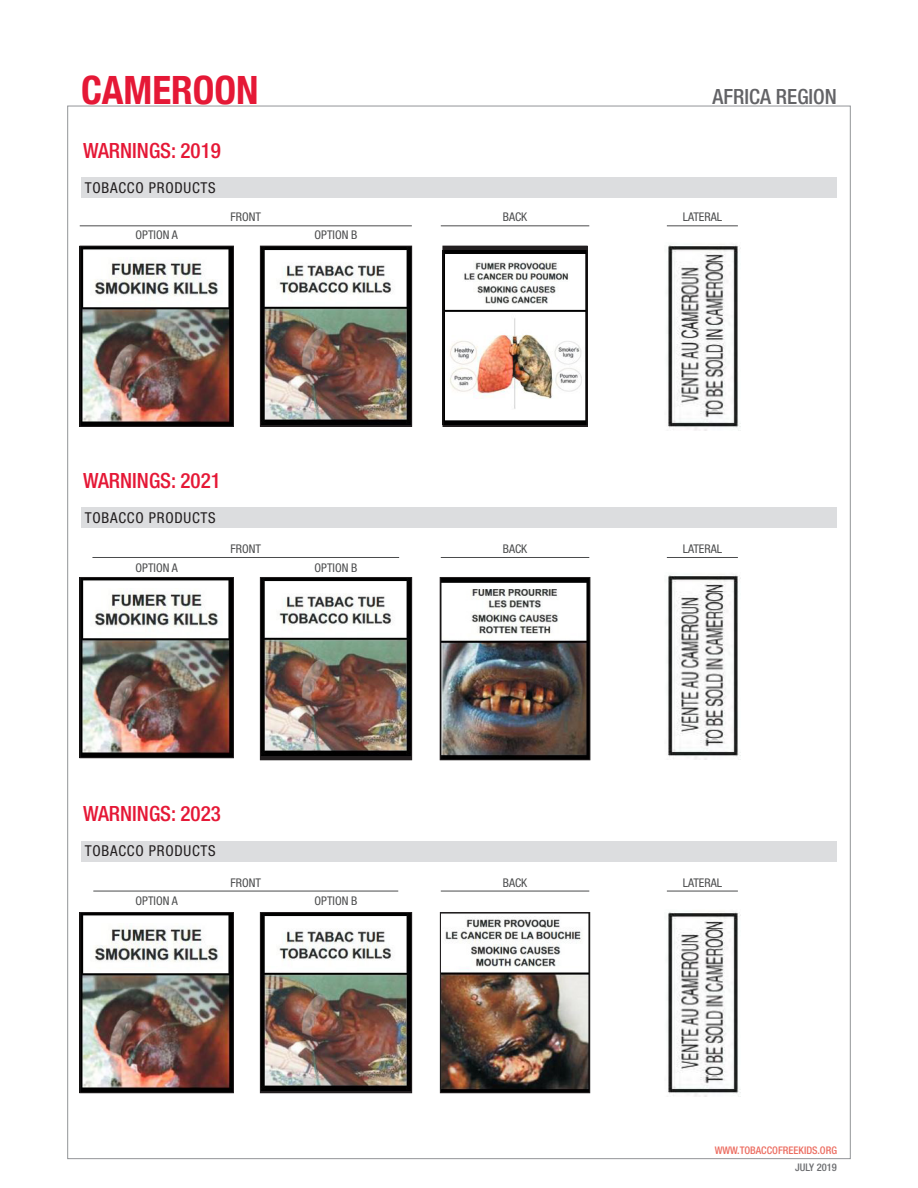
<style>
.page{position:relative;width:918px;height:1188px;background:#fff}
.page>*{position:absolute;margin:0;border:0;box-sizing:border-box;transform-origin:0 0}
.t1{font:700 condensed 39px "Helvetica Neue";color:#e51836}
.Eng_Heading_red{font:500 condensed 21px "Helvetica Neue LT Pro";color:#e51836}
.t2{font:500 condensed 21px "Helvetica Neue LT Pro";color:#636366}
.t3{font:condensed 15px "Helvetica Neue LT Pro";letter-spacing:.05em;color:#231f20}
.front_lable{font:condensed 12px "Helvetica Neue LT Pro";color:#4b4c4d}
.t4{font:500 condensed 10.5px "Helvetica Neue LT Pro";color:#ec6d61}
.t5{font:500 condensed 10.5px "Helvetica Neue LT Pro";color:#6c6d70}
</style>
<div class="page">
<div style="left:81px;top:177px;width:756px;height:21px;background:#dcdddf"></div>
<hr style="left:80px;top:226px;width:332px;height:1px;background:#4b4c4d">
<img style="left:445px;top:250px;width:140px;height:175px">
<div style="left:443px;top:246px;width:144px;height:181px;border:1px solid #231f20"></div>
<img style="left:82px;top:248px;width:150px;height:177px">
<div style="left:80px;top:246px;width:154px;height:181px;border:1px solid #231f20"></div>
<img style="left:262px;top:248px;width:148px;height:176px">
<div style="left:260px;top:246px;width:152px;height:181px;border:1px solid #231f20"></div>
<img style="left:667px;top:244px;width:73px;height:186px">
<hr style="left:667px;top:226px;width:71px;height:1px;background:#4b4c4d">
<hr style="left:441px;top:226px;width:148px;height:1px;background:#4b4c4d">
<div style="left:81px;top:507px;width:756px;height:21px;background:#dcdddf"></div>
<hr style="left:92px;top:557px;width:307px;height:1px;background:#4b4c4d">
<img style="left:442px;top:579px;width:146px;height:179px">
<div style="left:440px;top:577px;width:150px;height:183px;border:1px solid #231f20"></div>
<img style="left:82px;top:579px;width:150px;height:177px">
<div style="left:80px;top:577px;width:154px;height:181px;border:1px solid #231f20"></div>
<img style="left:262px;top:579px;width:148px;height:177px">
<div style="left:260px;top:577px;width:152px;height:183px;border:1px solid #231f20"></div>
<hr style="left:667px;top:557px;width:71px;height:1px;background:#4b4c4d">
<hr style="left:441px;top:557px;width:148px;height:1px;background:#4b4c4d">
<div style="left:81px;top:841px;width:756px;height:20px;background:#dcdddf"></div>
<hr style="left:93px;top:891px;width:305px;height:1px;background:#4b4c4d">
<img style="left:442px;top:919px;width:146px;height:172px">
<div style="left:440px;top:912px;width:150px;height:181px;border:1px solid #231f20"></div>
<img style="left:82px;top:914px;width:150px;height:177px">
<div style="left:80px;top:912px;width:154px;height:181px;border:1px solid #231f20"></div>
<img style="left:262px;top:914px;width:148px;height:177px">
<div style="left:260px;top:912px;width:152px;height:181px;border:1px solid #231f20"></div>
<hr style="left:667px;top:891px;width:71px;height:1px;background:#4b4c4d">
<hr style="left:441px;top:891px;width:148px;height:1px;background:#4b4c4d">
<img style="left:667px;top:574px;width:73px;height:186px">
<img style="left:667px;top:911px;width:73px;height:186px">
<h1 class="t1" style="left:81px;top:58px;width:179px">CAMEROON</h1>
<p class="Eng_Heading_red" style="left:83px;top:137px;width:139px">WARNINGS: 2019</p>
<p class="t3" style="left:85px;top:179px;width:133px">TOBACCO PRODUCTS</p>
<h2 class="t2" style="left:713px;top:84px;width:126px">AFRICA REGION</h2>
<p class="front_lable" style="left:231px;top:210px;width:32px">FRONT</p>
<p class="front_lable" style="left:503px;top:210px;width:26px">BACK</p>
<p class="front_lable" style="left:683px;top:210px;width:41px">LATERAL</p>
<p class="front_lable" style="left:136px;top:227px;width:44px">OPTION A</p>
<p class="front_lable" style="left:315px;top:227px;width:44px">OPTION B</p>
<p class="Eng_Heading_red" style="left:83px;top:468px;width:139px">WARNINGS: 2021</p>
<p class="t3" style="left:85px;top:509px;width:133px">TOBACCO PRODUCTS</p>
<p class="front_lable" style="left:231px;top:542px;width:32px">FRONT</p>
<p class="front_lable" style="left:503px;top:542px;width:26px">BACK</p>
<p class="front_lable" style="left:683px;top:542px;width:41px">LATERAL</p>
<p class="front_lable" style="left:136px;top:561px;width:44px">OPTION A</p>
<p class="front_lable" style="left:315px;top:561px;width:44px">OPTION B</p>
<p class="Eng_Heading_red" style="left:83px;top:801px;width:139px">WARNINGS: 2023</p>
<p class="t3" style="left:85px;top:842px;width:133px">TOBACCO PRODUCTS</p>
<p class="front_lable" style="left:231px;top:875px;width:32px">FRONT</p>
<p class="front_lable" style="left:503px;top:875px;width:26px">BACK</p>
<p class="front_lable" style="left:683px;top:875px;width:41px">LATERAL</p>
<p class="front_lable" style="left:136px;top:894px;width:44px">OPTION A</p>
<p class="front_lable" style="left:315px;top:894px;width:44px">OPTION B</p>
<p class="t4" style="left:715px;top:1144px;width:124px">WWW.TOBACCOFREEKIDS.ORG</p>
<p class="t5" style="left:795px;top:1161px;width:43px">JULY 2019</p>
</div>
